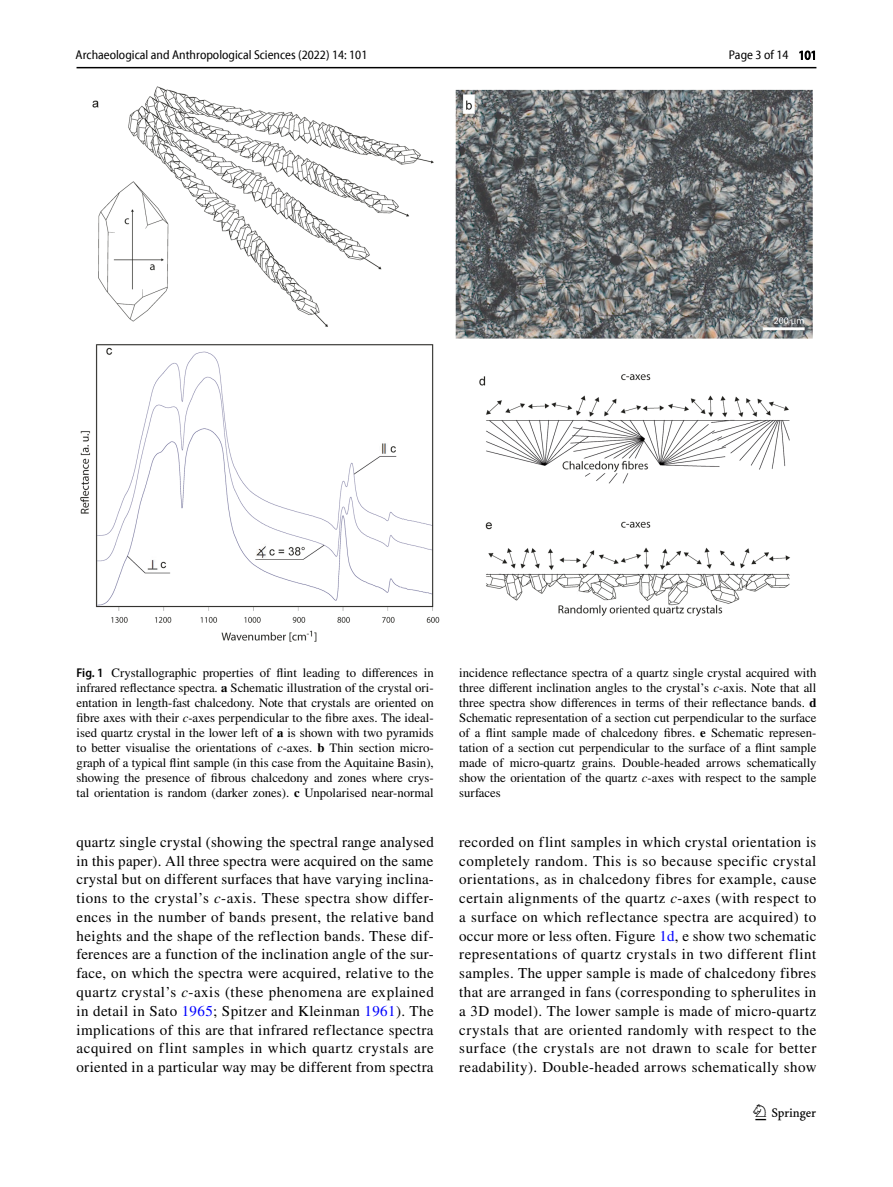
<style>
.page{position:relative;width:893px;height:1187px;background:#fff}
.page>*{position:absolute;margin:0;border:0;box-sizing:border-box;transform-origin:0 0}
.t1{font:22.5px "Springnew Regular 3";color:#000}
.t2{font:15px/18.8px "STIX";letter-spacing:.015em;color:#000;text-align:justify}
.t3{font:12.75px/15px "STIX";color:#000;text-align:justify}
.t4{font:semi-condensed 12.75px "Myriad Pro Unic";color:#000}
.s1{font-family:"Myriad Pro";font-weight:600;font-stretch:semi-condensed}
.s2{font-weight:700}
.s3{font-style:italic}
.s4{color:#00f}
</style>
<div class="page">
<hr style="left:77px;top:67px;width:739px;height:1px;background:#000">
<img style="left:81px;top:87px;width:731px;height:554px">
<p class="t4" style="left:76px;top:50px;width:293px">Archaeological and Anthropological Sciences (2022) 14: 101</p>
<p class="t4" style="left:729px;top:50px;width:90px">Page 3 of 14 101</p>
<p class="t3" style="left:77px;top:665px;width:359px"><span class="s1">Fig. 1</span> Crystallographic properties of flint leading to differences in infrared reflectance spectra. <span class="s2">a</span> Schematic illustration of the crystal ori&shy;entation in length-fast chalcedony. Note that crystals are oriented on fibre axes with their <span class="s3">c</span>-axes perpendicular to the fibre axes. The ideal&shy;ised quartz crystal in the lower left of <span class="s2">a</span> is shown with two pyramids to better visualise the orientations of <span class="s3">c</span>-axes. <span class="s2">b</span> Thin section micro&shy;graph of a typical flint sample (in this case from the Aquitaine Basin), showing the presence of fibrous chalcedony and zones where crys&shy;tal orientation is random (darker zones). <span class="s2">c</span> Unpolarised near-normal</p>
<p class="t3" style="left:459px;top:665px;width:359px">incidence reflectance spectra of a quartz single crystal acquired with three different inclination angles to the crystal’s <span class="s3">c</span>-axis. Note that all three spectra show differences in terms of their reflectance bands. <span class="s2">d </span>Schematic representation of a section cut perpendicular to the surface of a flint sample made of chalcedony fibres. <span class="s2">e</span> Schematic represen&shy;tation of a section cut perpendicular to the surface of a flint sample made of micro-quartz grains. Double-headed arrows schematically show the orientation of the quartz <span class="s3">c</span>-axes with respect to the sample surfaces</p>
<p class="t2" style="left:77px;top:833px;width:359px">quartz single crystal (showing the spectral range analysed in this paper). All three spectra were acquired on the same crystal but on different surfaces that have varying inclina&shy;tions to the crystal’s <span class="s3">c</span>-axis. These spectra show differ&shy;ences in the number of bands present, the relative band heights and the shape of the reflection bands. These dif&shy;ferences are a function of the inclination angle of the sur&shy;face, on which the spectra were acquired, relative to the quartz crystal’s <span class="s3">c</span>-axis (these phenomena are explained in detail in Sato <span class="s4">1965</span>; Spitzer and Kleinman <span class="s4">1961</span>). The implications of this are that infrared reflectance spectra acquired on flint samples in which quartz crystals are oriented in a particular way may be different from spectra</p>
<p class="t2" style="left:459px;top:833px;width:359px">recorded on flint samples in which crystal orientation is completely random. This is so because specific crystal orientations, as in chalcedony fibres for example, cause certain alignments of the quartz <span class="s3">c</span>-axes (with respect to a surface on which reflectance spectra are acquired) to occur more or less often. Figure <span class="s4">1d</span>, e show two schematic representations of quartz crystals in two different flint samples. The upper sample is made of chalcedony fibres that are arranged in fans (corresponding to spherulites in a 3D model). The lower sample is made of micro-quartz crystals that are oriented randomly with respect to the surface (the crystals are not drawn to scale for better readability). Double-headed arrows schematically show</p>
<h1 class="t1" style="left:755px;top:1104px;width:62px">1 3</h1>
</div>
